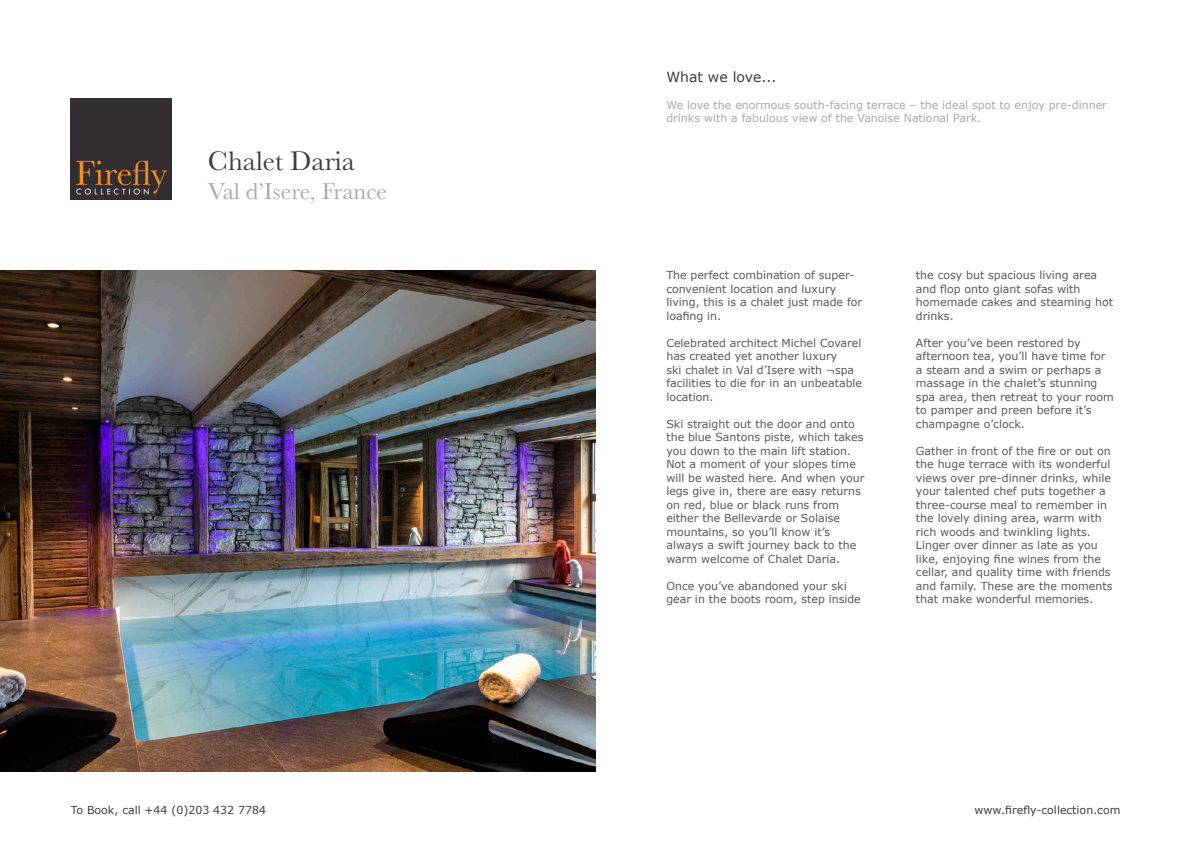
<style>
.page{position:relative;width:1191px;height:842px;background:#fff}
.page>*{position:absolute;margin:0;border:0;box-sizing:border-box;transform-origin:0 0}
.t1{font:28px "Baskerville";color:#3e3e3f}
.t2{font:24px "Baskerville";color:#a8a9ad}
.t3{font:14px "Verdana";color:#3e3e3f}
.t4{font:11px/13.5px "Verdana";color:#57585a}
.t5{font:11px/13.5px "Verdana";color:#a8a9ad}
.t6{font:11px "Verdana";color:#3e3e3f}
</style>
<div class="page">
<img style="left:71px;top:99px;width:101px;height:101px">
<img style="left:0;top:271px;width:595px;height:500px">
<p class="t1" style="left:208px;top:143px;width:149px">Chalet Daria</p>
<p class="t2" style="left:208px;top:176px;width:181px">Val d’Isere, France</p>
<p class="t6" style="left:71px;top:802px;width:197px">To Book, call +44 (0)203 432 7784</p>
<p class="t3" style="left:666px;top:67px;width:112px">What we love...</p>
<p class="t5" style="left:666px;top:98px;width:442px">We love the enormous south-facing terrace – the ideal spot to enjoy pre-dinner drinks with a fabulous view of the Vanoise National Park.</p>
<p class="t4" style="left:666px;top:268px;width:197px">The perfect combination of super&shy;convenient location and luxury living, this is a chalet just made for loafing in.</p>
<p class="t4" style="left:666px;top:336px;width:197px">Celebrated architect Michel Covarel has created yet another luxury<br>ski chalet in Val d’Isere with ¬spa facilities to die for in an unbeatable location.</p>
<p class="t4" style="left:666px;top:417px;width:199px">Ski straight out the door and onto the blue Santons piste, which takes you down to the main lift station.<br>Not a moment of your slopes time will be wasted here. And when your legs give in, there are easy returns on red, blue or black runs from either the Bellevarde or Solaise mountains, so you’ll know it’s always a swift journey back to the warm welcome of Chalet Daria.</p>
<p class="t4" style="left:666px;top:579px;width:196px">Once you’ve abandoned your ski gear in the boots room, step inside</p>
<p class="t4" style="left:916px;top:268px;width:199px">the cosy but spacious living area and flop onto giant sofas with homemade cakes and steaming hot drinks.</p>
<p class="t4" style="left:916px;top:336px;width:199px">After you’ve been restored by afternoon tea, you’ll have time for a steam and a swim or perhaps a massage in the chalet’s stunning spa area, then retreat to your room to pamper and preen before it’s champagne o’clock.</p>
<p class="t4" style="left:916px;top:444px;width:198px">Gather in front of the fire or out on the huge terrace with its wonderful views over pre-dinner drinks, while your talented chef puts together a three-course meal to remember in the lovely dining area, warm with rich woods and twinkling lights.<br>Linger over dinner as late as you like, enjoying fine wines from the cellar, and quality time with friends and family. These are the moments that make wonderful memories.</p>
<p class="t6" style="left:974px;top:802px;width:147px">www.firefly-collection.com</p>
</div>
